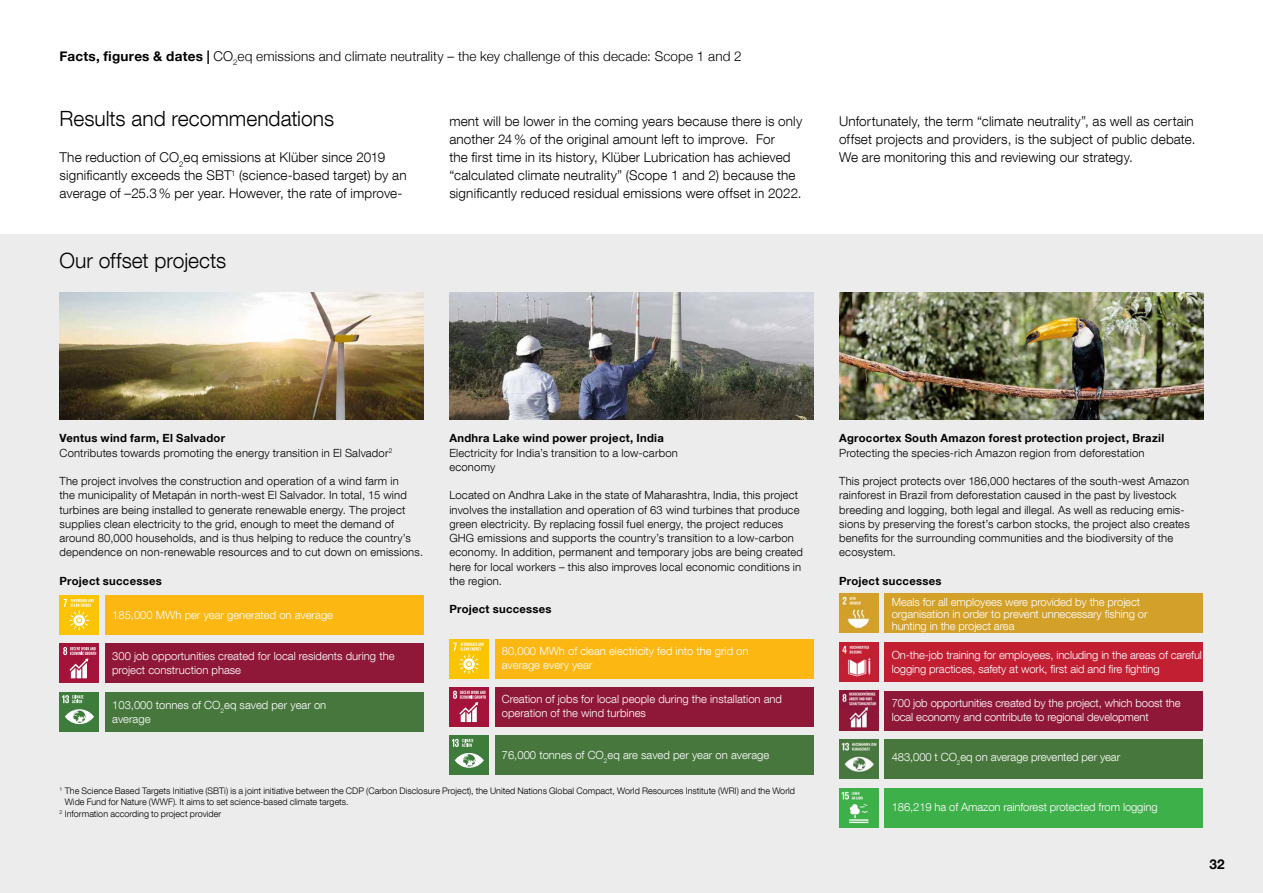
<style>
.page{position:relative;width:1263px;height:893px;background:#fff}
.page>*{position:absolute;margin:0;border:0;box-sizing:border-box;transform-origin:0 0}
.t1{font:300 21px "Helvetica Neue LT Com";color:#000}
.t2{font:300 13.5px/18px "Helvetica Neue LT Com";letter-spacing:.01em;color:#000}
.t3{font:300 13.5px "Helvetica Neue";letter-spacing:.01em;color:#000}
.t4{font:700 13.5px "Helvetica Neue";color:#000}
.t5{font:300 11.25px/14.2px "Helvetica Neue LT Com";letter-spacing:.02em;color:#000}
.t6{font:300 11.25px/14.2px "Helvetica Neue LT Com";letter-spacing:-.01em;color:#fff}
.t7{font:700 11.25px "Helvetica Neue LT Com";letter-spacing:.025em;color:#000}
.t8{font:300 9px "Helvetica Neue LT Com";letter-spacing:.005em;color:#000}
.s1{font-weight:700}
</style>
<div class="page">
<div style="left:0;top:234px;width:1263px;height:659px;background:#ececec"></div>
<img style="left:449px;top:292px;width:365px;height:127px">
<img style="left:839px;top:292px;width:364px;height:127px">
<img style="left:60px;top:292px;width:364px;height:127px">
<div style="left:449px;top:736px;width:40px;height:39px;background:#3d7c3b"></div>
<svg style="left:455px;top:753px;width:29px;height:15px"></svg>
<svg style="left:452px;top:739px;width:21px;height:8px"></svg>
<div style="left:60px;top:692px;width:39px;height:39px;background:#3d7c3b"></div>
<svg style="left:65px;top:709px;width:29px;height:15px"></svg>
<svg style="left:62px;top:695px;width:22px;height:8px"></svg>
<div style="left:449px;top:639px;width:40px;height:40px;background:#fac400"></div>
<svg style="left:453px;top:643px;width:31px;height:31px"></svg>
<div style="left:60px;top:596px;width:39px;height:39px;background:#fac400"></div>
<svg style="left:64px;top:599px;width:30px;height:31px"></svg>
<div style="left:105px;top:596px;width:319px;height:39px;background:#fdb713"></div>
<div style="left:495px;top:639px;width:319px;height:40px;background:#fdb713"></div>
<div style="left:884px;top:594px;width:319px;height:39px;background:#d3a029"></div>
<div style="left:884px;top:642px;width:319px;height:39px;background:#c31f33"></div>
<div style="left:105px;top:644px;width:319px;height:39px;background:#8f1838"></div>
<div style="left:495px;top:687px;width:319px;height:40px;background:#8f1838"></div>
<div style="left:105px;top:692px;width:319px;height:39px;background:#48773e"></div>
<div style="left:495px;top:736px;width:319px;height:39px;background:#48773e"></div>
<div style="left:884px;top:691px;width:319px;height:39px;background:#8f1838"></div>
<div style="left:884px;top:740px;width:319px;height:39px;background:#48773e"></div>
<div style="left:884px;top:788px;width:319px;height:40px;background:#3eb049"></div>
<div style="left:449px;top:687px;width:40px;height:40px;background:#a4143a"></div>
<svg style="left:453px;top:691px;width:33px;height:31px"></svg>
<div style="left:60px;top:644px;width:39px;height:39px;background:#a4143a"></div>
<svg style="left:63px;top:647px;width:33px;height:31px"></svg>
<img style="left:839px;top:740px;width:39px;height:39px">
<img style="left:839px;top:691px;width:39px;height:39px">
<img style="left:839px;top:642px;width:39px;height:39px">
<img style="left:839px;top:594px;width:39px;height:39px">
<img style="left:839px;top:788px;width:39px;height:40px">
<p class="t3" style="left:60px;top:48px;width:684px"><span class="s1">Facts, figures &amp; dates |</span> CO<sub>2</sub>eq emissions and climate neutrality – the key challenge of this decade: Scope 1 and 2</p>
<h1 class="t1" style="left:60px;top:106px;width:276px">Results and recommendations</h1>
<p class="t2" style="left:60px;top:148px;width:349px">The reduction of CO<sub>2</sub>eq emissions at Klüber since 2019 significantly exceeds the SBT<sup>1</sup> (science-based target) by an average of –25.3% per year. However, the rate of improve-</p>
<h1 class="t1" style="left:60px;top:248px;width:168px">Our offset projects</h1>
<p class="t2" style="left:449px;top:112px;width:354px">ment will be lower in the coming years because there is only another 24% of the original amount left to improve. For<br>the first time in its history, Klüber Lubrication has achieved “calculated climate neutrality” (Scope 1 and 2) because the significantly reduced residual emissions were offset in 2022.</p>
<p class="t2" style="left:839px;top:112px;width:358px;text-align:justify">Unfortunately, the term “climate neutrality”, as well as certain offset projects and providers, is the subject of public debate.<br>We are monitoring this and reviewing our strategy.</p>
<p class="t5" style="left:60px;top:431px;width:334px"><span class="s1">Ventus wind farm, El Salvador<br></span>Contributes towards promoting the energy transition in El Salvador<sup>2</sup></p>
<p class="t5" style="left:60px;top:474px;width:365px">The project involves the construction and operation of a wind farm in<br>the municipality of Metapán in north-west El Salvador. In total, 15 wind turbines are being installed to generate renewable energy. The project supplies clean electricity to the grid, enough to meet the demand of around 80,000 households, and is thus helping to reduce the country’s dependence on non-renewable resources and to cut down on emissions.</p>
<p class="t7" style="left:60px;top:574px;width:104px">Project successes</p>
<p class="t6" style="left:112px;top:608px;width:222px">185,000 MWh per year generated on average</p>
<p class="t6" style="left:112px;top:648px;width:284px">300 job opportunities created for local residents during the project construction phase</p>
<p class="t6" style="left:112px;top:697px;width:216px">103,000 tonnes of CO<sub>2</sub>eq saved per year on average</p>
<p class="t7" style="left:449px;top:431px;width:216px">Andhra Lake wind power project, India</p>
<p class="t5" style="left:449px;top:445px;width:230px">Electricity for India’s transition to a low-carbon economy</p>
<p class="t5" style="left:449px;top:488px;width:355px">Located on Andhra Lake in the state of Maharashtra, India, this project involves the installation and operation of 63 wind turbines that produce green electricity. By replacing fossil fuel energy, the project reduces GHG emissions and supports the country’s transition to a low-carbon economy. In addition, permanent and temporary jobs are being created here for local workers – this also improves local economic conditions in the region.</p>
<p class="t7" style="left:449px;top:602px;width:104px">Project successes</p>
<p class="t6" style="left:502px;top:644px;width:248px">80,000 MWh of clean electricity fed into the grid on average every year</p>
<p class="t6" style="left:502px;top:692px;width:282px">Creation of jobs for local people during the installation and operation of the wind turbines</p>
<p class="t6" style="left:502px;top:748px;width:269px">76,000 tonnes of CO<sub>2</sub>eq are saved per year on average</p>
<p class="t8" style="left:60px;top:785px;width:737px"><sup>1</sup> The Science Based Targets Initiative (SBTi) is a joint initiative between the CDP (Carbon Disclosure Project), the United Nations Global Compact, World Resources Institute (WRI) and the World</p>
<p class="t8" style="left:65px;top:797px;width:285px">Wide Fund for Nature (WWF). It aims to set science-based climate targets.</p>
<p class="t8" style="left:60px;top:808px;width:163px"><sup>2</sup> Information according to project provider</p>
<p class="t7" style="left:839px;top:431px;width:327px">Agrocortex South Amazon forest protection project, Brazil</p>
<p class="t5" style="left:839px;top:445px;width:307px">Protecting the species-rich Amazon region from deforestation</p>
<p class="t5" style="left:839px;top:474px;width:352px">This project protects over 186,000 hectares of the south-west Amazon rainforest in Brazil from deforestation caused in the past by livestock breeding and logging, both legal and illegal. As well as reducing emis&shy;sions by preserving the forest’s carbon stocks, the project also creates benefits for the surrounding communities and the biodiversity of the ecosystem.</p>
<p class="t7" style="left:839px;top:574px;width:104px">Project successes</p>
<p class="t6" style="left:892px;top:596px;width:257px;line-height:12px">Meals for all employees were provided by the project organisation in order to prevent unnecessary fishing or hunting in the project area</p>
<p class="t6" style="left:892px;top:647px;width:312px">On-the-job training for employees, including in the areas of careful logging practices, safety at work, first aid and fire fighting</p>
<p class="t6" style="left:892px;top:696px;width:290px">700 job opportunities created by the project, which boost the local economy and contribute to regional development</p>
<p class="t6" style="left:892px;top:750px;width:230px">483,000 t CO<sub>2</sub>eq on average prevented per year</p>
<p class="t6" style="left:892px;top:799px;width:267px">186,219 ha of Amazon rainforest protected from logging</p>
<p class="t4" style="left:1209px;top:855px;width:17px">32</p>
</div>
